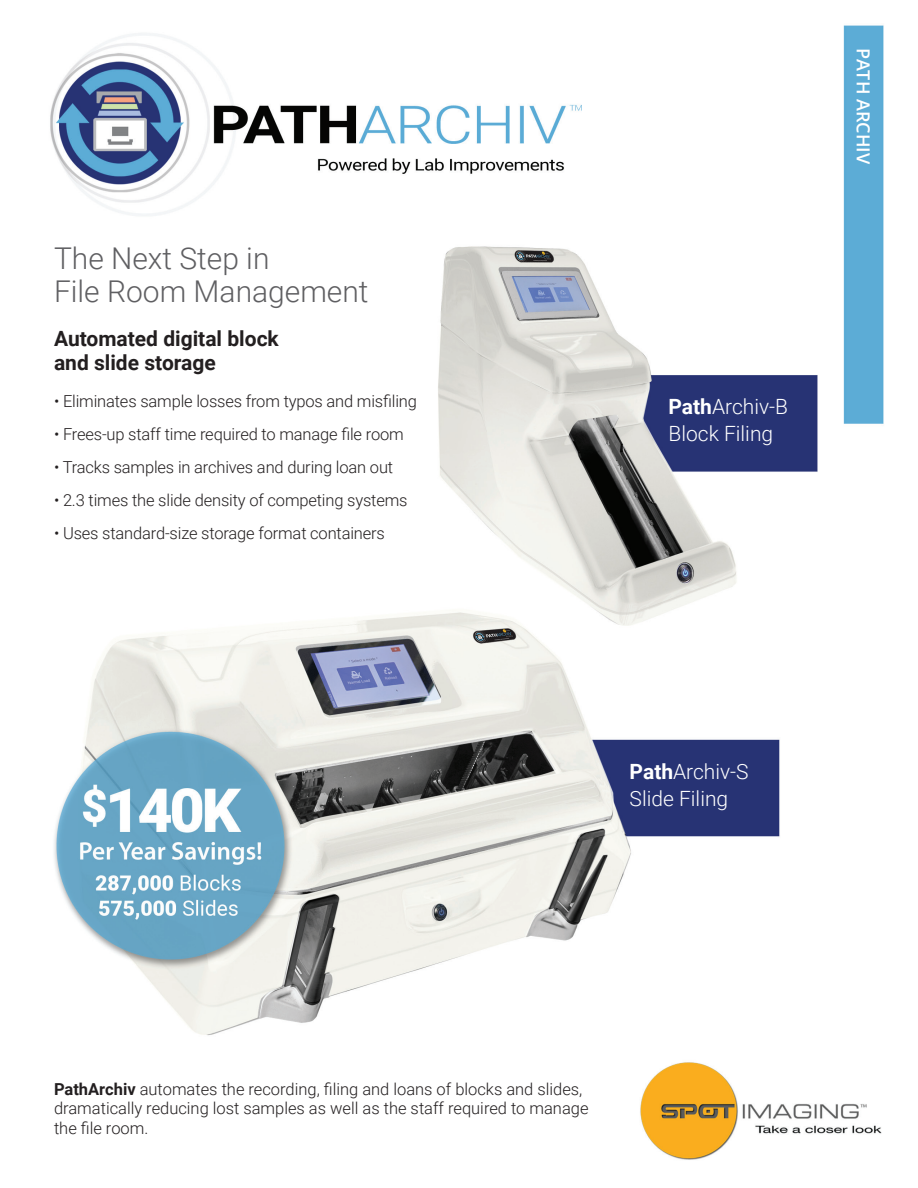
<style>
.page{position:relative;width:918px;height:1188px;background:#fff}
.page>*{position:absolute;margin:0;border:0;box-sizing:border-box;transform-origin:0 0}
.t1{font:300 30px/33px "Roboto";color:#5f5f62}
.t2{font:300 21px/27px "Roboto";color:#fff}
.t3{font:700 21px/24px "Roboto";color:#231f20}
.t4{font:600 18px "Open Sans";color:#fff}
.t5{font:300 16.5px/19.8px "Roboto";letter-spacing:-.01em;color:#231f20}
.s1{font-weight:700}
</style>
<div class="page">
<img style="left:50px;top:25px;width:834px;height:1135px">
<h1 class="t1" style="left:54px;top:240px;width:316px">The Next Step in<br>File Room Management</h1>
<p class="t3" style="left:54px;top:326px;width:226px">Automated digital block and slide storage</p>
<p class="t5" style="left:54px;top:390px;width:364px">• Eliminates sample losses from typos and misfiling</p>
<p class="t5" style="left:54px;top:423px;width:351px">• Frees-up staff time required to manage file room</p>
<p class="t5" style="left:54px;top:456px;width:341px">• Tracks samples in archives and during loan out</p>
<p class="t5" style="left:54px;top:489px;width:355px">• 2.3 times the slide density of competing systems</p>
<p class="t5" style="left:54px;top:522px;width:332px">• Uses standard-size storage format containers</p>
<p class="t4" style="left:876px;top:48px;width:118px;rotate:90deg">PATH ARCHIV</p>
<p class="t2" style="left:669px;top:393px;width:121px"><span class="s1">Path</span>Archiv-B<br>Block Filing</p>
<p class="t2" style="left:630px;top:758px;width:121px"><span class="s1">Path</span>Archiv-S<br>Slide Filing</p>
<p class="t5" style="left:54px;top:1078px;width:536px"><span class="s1">PathArchiv</span> automates the recording, filing and loans of blocks and slides, dramatically reducing lost samples as well as the staff required to manage the file room.</p>
</div>
